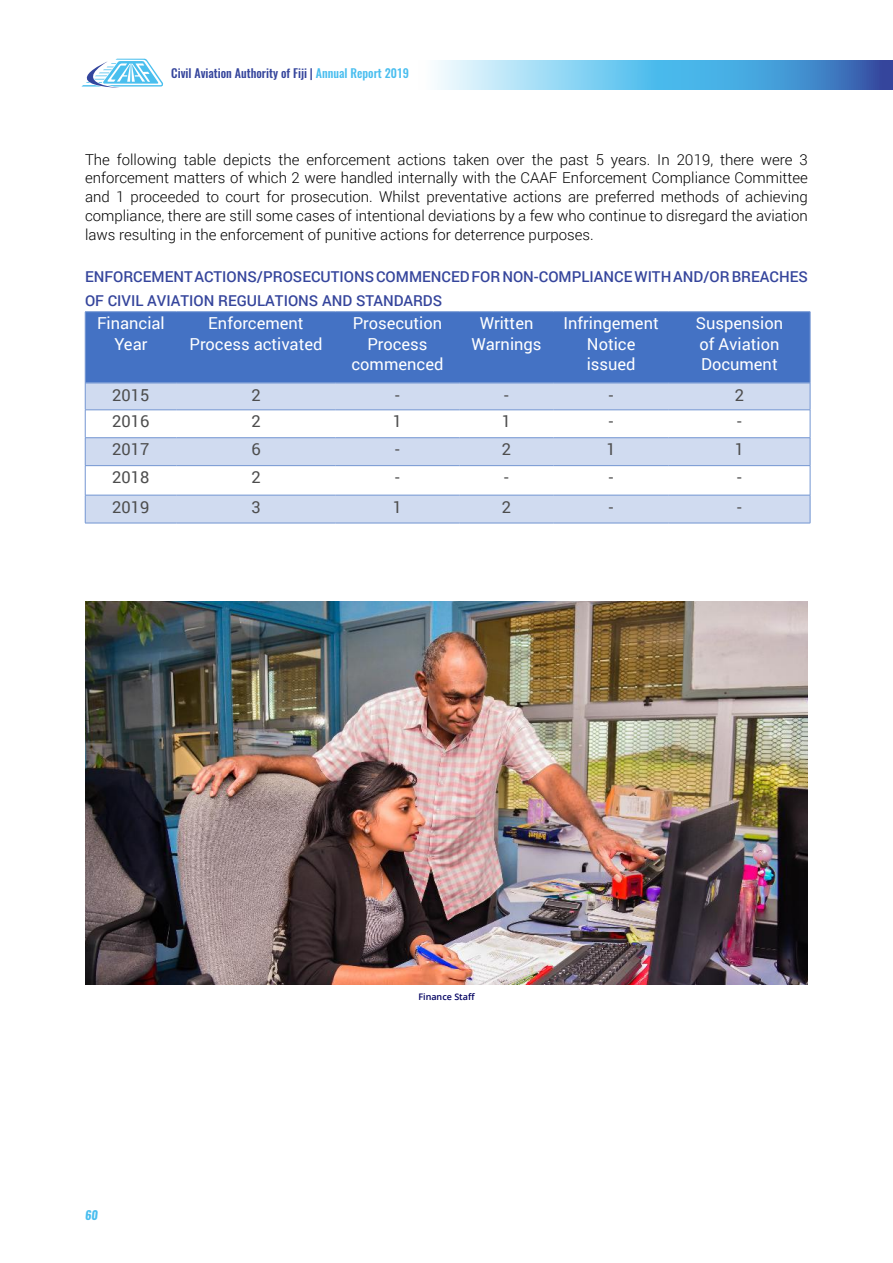
<style>
.page{position:relative;width:893px;height:1263px;background:#fff}
.page>*{position:absolute;margin:0;border:0;box-sizing:border-box;transform-origin:0 0}
.t1{font:16.5px/20.7px "Roboto";color:#fff;text-align:center}
.t2{font:16.5px "Roboto";color:#4d4d4d}
.t3{font:300 15px/18.8px "Roboto";color:#000;text-align:justify}
.t4{font:500 15px/24px "Roboto";color:#35459c}
.t5{font:500 12px "Oswald";color:#35459c}
.t6{font:italic 700 12px "Oswald";color:#4abeef}
.t7{font:600 9px "Open Sans";color:#000060}
.s1{color:#4abeef}
</style>
<div class="page">
<svg style="left:437px;top:60px;width:455px;height:29px"></svg>
<svg style="left:892px;top:60px;width:1px;height:29px"></svg>
<div style="left:86px;top:312px;width:724px;height:70px;background:#4472c4"></div>
<svg style="left:86px;top:383px;width:724px;height:140px;fill:#d0dbf0"></svg>
<hr style="left:85px;top:382px;width:92px;height:1px;background:#7295d2">
<hr style="left:177px;top:382px;width:158px;height:1px;background:#7295d2">
<hr style="left:335px;top:382px;width:125px;height:1px;background:#7295d2">
<hr style="left:460px;top:382px;width:94px;height:1px;background:#7295d2">
<hr style="left:554px;top:382px;width:115px;height:1px;background:#7295d2">
<hr style="left:669px;top:382px;width:141px;height:1px;background:#7295d2">
<hr style="left:85px;top:311px;width:92px;height:1px;background:#7295d2">
<hr style="left:85px;top:312px;width:1px;height:71px;background:#7295d2">
<hr style="left:177px;top:311px;width:158px;height:1px;background:#7295d2">
<hr style="left:335px;top:311px;width:125px;height:1px;background:#7295d2">
<hr style="left:460px;top:311px;width:94px;height:1px;background:#7295d2">
<hr style="left:554px;top:311px;width:115px;height:1px;background:#7295d2">
<hr style="left:669px;top:311px;width:141px;height:1px;background:#7295d2">
<hr style="left:810px;top:312px;width:1px;height:71px;background:#7295d2">
<hr style="left:85px;top:523px;width:92px;height:1px;background:#7295d2">
<hr style="left:177px;top:523px;width:158px;height:1px;background:#7295d2">
<hr style="left:335px;top:523px;width:125px;height:1px;background:#7295d2">
<hr style="left:460px;top:523px;width:94px;height:1px;background:#7295d2">
<hr style="left:554px;top:523px;width:115px;height:1px;background:#7295d2">
<hr style="left:669px;top:523px;width:141px;height:1px;background:#7295d2">
<hr style="left:85px;top:410px;width:92px;height:1px;background:#7295d2">
<hr style="left:177px;top:410px;width:158px;height:1px;background:#7295d2">
<hr style="left:335px;top:410px;width:125px;height:1px;background:#7295d2">
<hr style="left:460px;top:410px;width:94px;height:1px;background:#7295d2">
<hr style="left:554px;top:410px;width:115px;height:1px;background:#7295d2">
<hr style="left:669px;top:410px;width:141px;height:1px;background:#7295d2">
<hr style="left:85px;top:437px;width:92px;height:1px;background:#7295d2">
<hr style="left:177px;top:437px;width:158px;height:1px;background:#7295d2">
<hr style="left:335px;top:437px;width:125px;height:1px;background:#7295d2">
<hr style="left:460px;top:437px;width:94px;height:1px;background:#7295d2">
<hr style="left:554px;top:437px;width:115px;height:1px;background:#7295d2">
<hr style="left:669px;top:437px;width:141px;height:1px;background:#7295d2">
<hr style="left:85px;top:465px;width:92px;height:1px;background:#7295d2">
<svg style="left:85px;top:383px;width:1px;height:140px"></svg>
<hr style="left:177px;top:465px;width:158px;height:1px;background:#7295d2">
<hr style="left:335px;top:465px;width:125px;height:1px;background:#7295d2">
<hr style="left:460px;top:465px;width:94px;height:1px;background:#7295d2">
<hr style="left:554px;top:465px;width:115px;height:1px;background:#7295d2">
<hr style="left:669px;top:465px;width:141px;height:1px;background:#7295d2">
<svg style="left:810px;top:383px;width:1px;height:140px"></svg>
<hr style="left:85px;top:495px;width:92px;height:1px;background:#7295d2">
<hr style="left:177px;top:495px;width:158px;height:1px;background:#7295d2">
<hr style="left:335px;top:495px;width:125px;height:1px;background:#7295d2">
<hr style="left:460px;top:495px;width:94px;height:1px;background:#7295d2">
<hr style="left:554px;top:495px;width:115px;height:1px;background:#7295d2">
<hr style="left:669px;top:495px;width:141px;height:1px;background:#7295d2">
<img style="left:85px;top:602px;width:723px;height:382px">
<svg style="left:81px;top:58px;width:82px;height:30px"></svg>
<p class="t5" style="left:171px;top:65px;width:239px">Civil Aviation Authority of Fiji | <span class="s1">Annual Report 2019</span></p>
<p class="t3" style="left:85px;top:149px;width:724px">The following table depicts the enforcement actions taken over the past 5 years. In 2019, there were 3 enforcement matters of which 2 were handled internally with the CAAF Enforcement Compliance Committee and 1 proceeded to court for prosecution. Whilst preventative actions are preferred methods of achieving compliance, there are still some cases of intentional deviations by a few who continue to disregard the aviation laws resulting in the enforcement of punitive actions for deterrence purposes.</p>
<p class="t4" style="left:85px;top:264px;width:724px">ENFORCEMENT ACTIONS/PROSECUTIONS COMMENCED FOR NON-COMPLIANCE WITH AND/OR BREACHES<br>OF CIVIL AVIATION REGULATIONS AND STANDARDS</p>
<p class="t1" style="left:97px;top:312px;width:69px">Financial<br>Year</p>
<p class="t1" style="left:189px;top:312px;width:135px">Enforcement<br>Process activated</p>
<p class="t1" style="left:351px;top:312px;width:93px">Prosecution<br>Process commenced</p>
<p class="t1" style="left:472px;top:312px;width:71px">Written<br>Warnings</p>
<p class="t1" style="left:563px;top:312px;width:97px">Infringement<br>Notice issued</p>
<p class="t1" style="left:696px;top:312px;width:89px;text-align:left">Suspension of Aviation<br>Document</p>
<p class="t2" style="left:112px;top:383px;width:39px">2015</p>
<p class="t2" style="left:251px;top:383px;width:11px">2</p>
<p class="t2" style="left:395px;top:383px;width:6px">-</p>
<p class="t2" style="left:504px;top:383px;width:6px">-</p>
<p class="t2" style="left:609px;top:383px;width:6px">-</p>
<p class="t2" style="left:735px;top:383px;width:11px">2</p>
<p class="t2" style="left:112px;top:410px;width:39px">2016</p>
<p class="t2" style="left:251px;top:410px;width:11px">2</p>
<p class="t2" style="left:393px;top:410px;width:11px">1</p>
<p class="t2" style="left:502px;top:410px;width:11px">1</p>
<p class="t2" style="left:609px;top:410px;width:6px">-</p>
<p class="t2" style="left:737px;top:410px;width:6px">-</p>
<p class="t2" style="left:112px;top:438px;width:39px">2017</p>
<p class="t2" style="left:251px;top:438px;width:11px">6</p>
<p class="t2" style="left:395px;top:438px;width:6px">-</p>
<p class="t2" style="left:502px;top:438px;width:11px">2</p>
<p class="t2" style="left:606px;top:438px;width:11px">1</p>
<p class="t2" style="left:735px;top:438px;width:11px">1</p>
<p class="t2" style="left:112px;top:466px;width:39px">2018</p>
<p class="t2" style="left:251px;top:466px;width:11px">2</p>
<p class="t2" style="left:395px;top:466px;width:6px">-</p>
<p class="t2" style="left:504px;top:466px;width:6px">-</p>
<p class="t2" style="left:609px;top:466px;width:6px">-</p>
<p class="t2" style="left:737px;top:466px;width:6px">-</p>
<p class="t2" style="left:112px;top:495px;width:39px">2019</p>
<p class="t2" style="left:251px;top:495px;width:11px">3</p>
<p class="t2" style="left:393px;top:495px;width:11px">1</p>
<p class="t2" style="left:502px;top:495px;width:11px">2</p>
<p class="t2" style="left:609px;top:495px;width:6px">-</p>
<p class="t2" style="left:737px;top:495px;width:6px">-</p>
<p class="t6" style="left:85px;top:1206px;width:14px">60</p>
<p class="t7" style="left:418px;top:991px;width:58px">Finance Staff</p>
</div>
